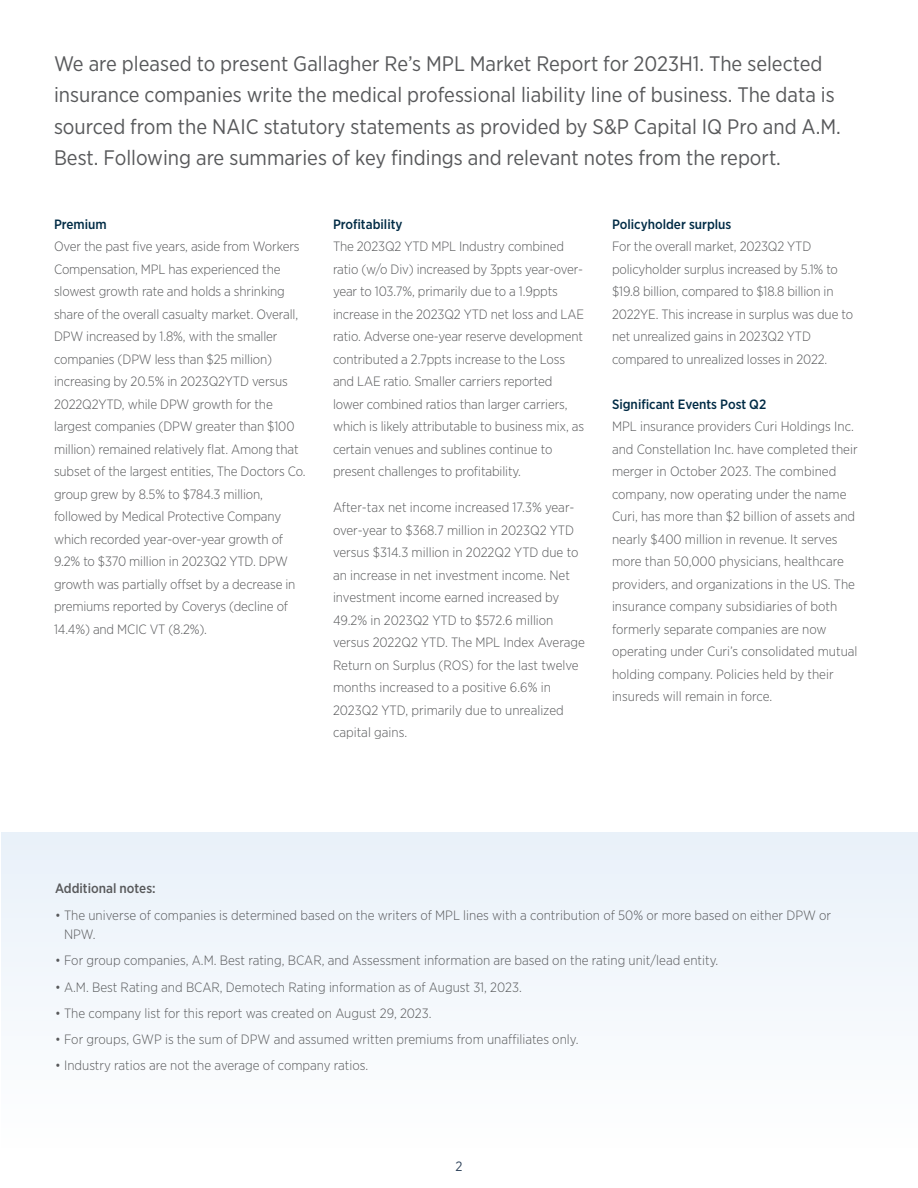
<style>
.page{position:relative;width:918px;height:1188px;background:#fff}
.page>*{position:absolute;margin:0;border:0;box-sizing:border-box;transform-origin:0 0}
.t1{font:21px/31.5px "Gotham Narrow";color:#58595b}
.t2{font:300 13.5px/22.5px "Gotham Narrow";letter-spacing:-.01em;color:#58595b}
.t3{font:500 13.5px "Gotham Narrow";color:#002b45}
.t4{font:500 13.5px "Gotham Narrow";color:#58595b}
.t5{font:13.5px "Gotham Narrow";color:#31455c}
</style>
<div class="page">
<div style="left:1px;top:832px;width:917px;height:321px;background:#f4f8fc"></div>
<p class="t1" style="left:54px;top:47px;width:788px">We are pleased to present Gallagher Re’s MPL Market Report for 2023H1. The selected insurance companies write the medical professional liability line of business. The data is sourced from the NAIC statutory statements as provided by S&amp;P Capital IQ Pro and A.M.<br>Best. Following are summaries of key findings and relevant notes from the report.</p>
<p class="t3" style="left:54px;top:215px;width:54px">Premium</p>
<p class="t2" style="left:54px;top:235px;width:253px">Over the past five years, aside from Workers Compensation, MPL has experienced the slowest growth rate and holds a shrinking share of the overall casualty market. Overall, DPW increased by 1.8%, with the smaller companies (DPW less than $25 million) increasing by 20.5% in 2023Q2YTD versus 2022Q2YTD, while DPW growth for the largest companies (DPW greater than $100 million) remained relatively flat. Among that subset of the largest entities, The Doctors Co. group grew by 8.5% to $784.3 million, followed by Medical Protective Company which recorded year-over-year growth of 9.2% to $370 million in 2023Q2 YTD. DPW growth was partially offset by a decrease in premiums reported by Coverys (decline of 14.4%) and MCIC VT (8.2%).</p>
<p class="t3" style="left:333px;top:215px;width:71px">Profitability</p>
<p class="t2" style="left:333px;top:235px;width:253px">The 2023Q2 YTD MPL Industry combined ratio (w/o Div) increased by 3ppts year-over&shy;year to 103.7%, primarily due to a 1.9ppts increase in the 2023Q2 YTD net loss and LAE ratio. Adverse one-year reserve development contributed a 2.7ppts increase to the Loss and LAE ratio. Smaller carriers reported lower combined ratios than larger carriers, which is likely attributable to business mix, as certain venues and sublines continue to present challenges to profitability.</p>
<p class="t2" style="left:333px;top:496px;width:253px">After-tax net income increased 17.3% year&shy;over-year to $368.7 million in 2023Q2 YTD versus $314.3 million in 2022Q2 YTD due to an increase in net investment income. Net investment income earned increased by 49.2% in 2023Q2 YTD to $572.6 million versus 2022Q2 YTD. The MPL Index Average Return on Surplus (ROS) for the last twelve months increased to a positive 6.6% in 2023Q2 YTD, primarily due to unrealized capital gains.</p>
<p class="t3" style="left:612px;top:215px;width:121px">Policyholder surplus</p>
<p class="t2" style="left:612px;top:235px;width:243px">For the overall market, 2023Q2 YTD policyholder surplus increased by 5.1% to $19.8 billion, compared to $18.8 billion in 2022YE. This increase in surplus was due to net unrealized gains in 2023Q2 YTD compared to unrealized losses in 2022.</p>
<p class="t3" style="left:612px;top:396px;width:156px">Significant Events Post Q2</p>
<p class="t2" style="left:612px;top:415px;width:247px">MPL insurance providers Curi Holdings Inc. and Constellation Inc. have completed their merger in October 2023. The combined company, now operating under the name Curi, has more than $2 billion of assets and nearly $400 million in revenue. It serves more than 50,000 physicians, healthcare providers, and organizations in the US. The insurance company subsidiaries of both formerly separate companies are now operating under Curi’s consolidated mutual holding company. Policies held by their insureds will remain in force.</p>
<p class="t4" style="left:55px;top:880px;width:102px">Additional notes:</p>
<p class="t2" style="left:64px;top:905px;width:769px;line-height:19.5px;text-indent:-9px">• The universe of companies is determined based on the writers of MPL lines with a contribution of 50% or more based on either DPW or<br>NPW.</p>
<p class="t2" style="left:55px;top:949px;width:665px">• For group companies, A.M. Best rating, BCAR, and Assessment information are based on the rating unit/lead entity.</p>
<p class="t2" style="left:55px;top:975px;width:468px">• A.M. Best Rating and BCAR, Demotech Rating information as of August 31, 2023.</p>
<p class="t2" style="left:55px;top:1001px;width:378px">• The company list for this report was created on August 29, 2023.</p>
<p class="t2" style="left:55px;top:1028px;width:525px">• For groups, GWP is the sum of DPW and assumed written premiums from unaffiliates only.</p>
<p class="t2" style="left:55px;top:1054px;width:315px">• Industry ratios are not the average of company ratios.</p>
<p class="t5" style="left:455px;top:1158px;width:9px">2</p>
</div>
